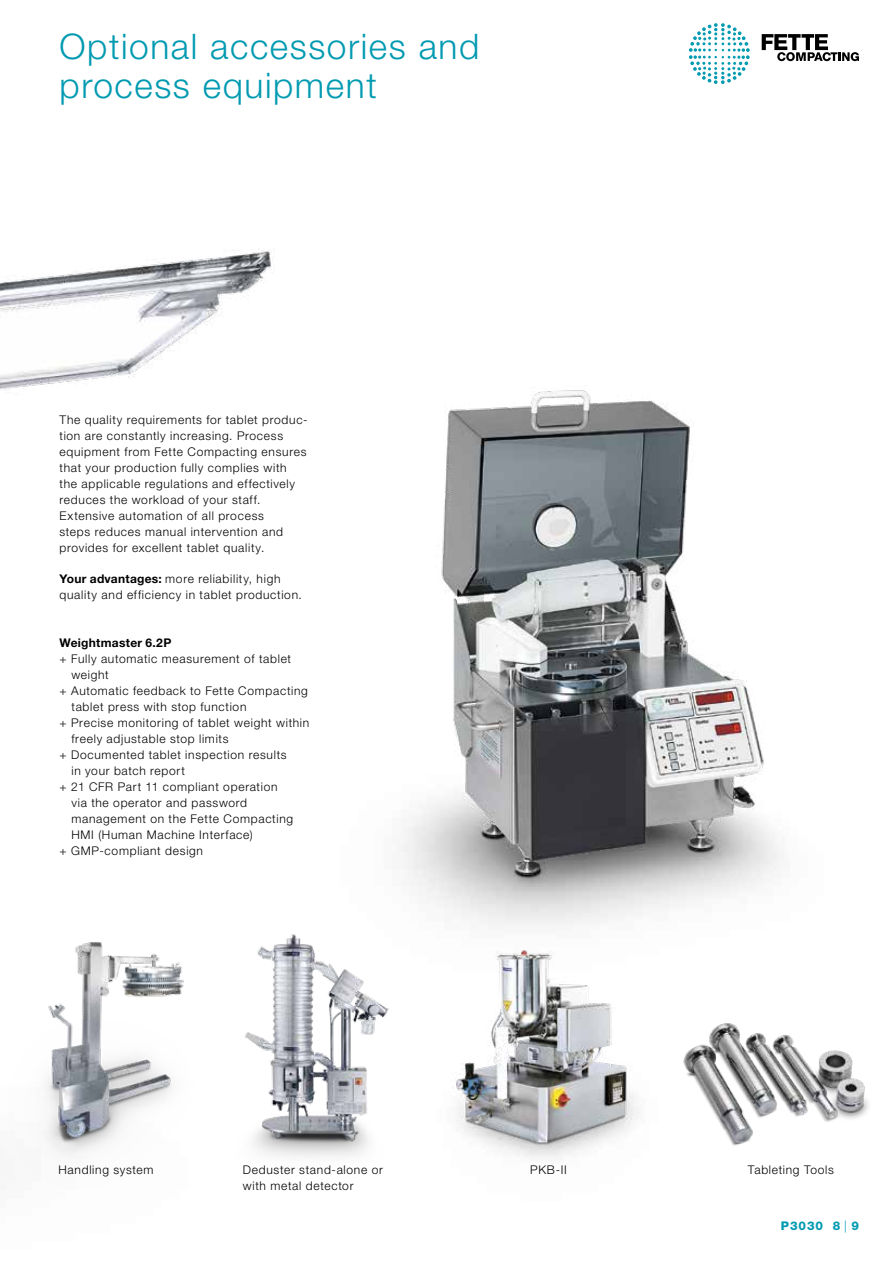
<style>
.page{position:relative;width:893px;height:1263px;background:#fff}
.page>*{position:absolute;margin:0;border:0;box-sizing:border-box;transform-origin:0 0}
.t1{font:300 35.25px/39px "Helvetica Neue LT Pro";letter-spacing:.045em;color:#009ab1}
.t2{font:300 12px/15.9px "Helvetica Neue LT Pro";letter-spacing:.06em;color:#000}
.t3{font:700 12px "Helvetica Neue LT Pro";letter-spacing:.02em;color:#000}
.t4{font:800 12px "Helvetica Neue LT Pro";letter-spacing:.08em;color:#009ab1}
.s1{font-weight:700}
.s2{font-weight:300}
</style>
<div class="page">
<svg style="left:762px;top:34px;width:97px;height:27px"></svg>
<svg style="left:689px;top:23px;width:61px;height:61px"></svg>
<img style="left:0;top:249px;width:275px;height:140px">
<img style="left:399px;top:390px;width:384px;height:536px">
<img style="left:451px;top:950px;width:187px;height:208px">
<img style="left:244px;top:898px;width:179px;height:259px">
<img style="left:45px;top:942px;width:139px;height:214px">
<img style="left:683px;top:1023px;width:186px;height:123px">
<h1 class="t1" style="left:60px;top:26px;width:421px">Optional accessories and process equipment</h1>
<p class="t2" style="left:60px;top:411px;width:250px">The quality requirements for tablet produc&shy;tion are constantly increasing. Process equipment from Fette Compacting ensures that your production fully complies with<br>the applicable regulations and effectively reduces the workload of your staff.<br>Extensive automation of all process<br>steps reduces manual intervention and provides for excellent tablet quality.</p>
<p class="t2" style="left:60px;top:571px;width:244px"><span class="s1">Your advantages:</span> more reliability, high quality and efficiency in tablet production.</p>
<p class="t3" style="left:60px;top:635px;width:113px">Weightmaster 6.2P</p>
<p class="t2" style="left:60px;top:651px;width:233px">+ Fully automatic measurement of tablet</p>
<p class="t2" style="left:71px;top:667px;width:39px">weight</p>
<p class="t2" style="left:60px;top:682px;width:250px">+ Automatic feedback to Fette Compacting</p>
<p class="t2" style="left:71px;top:698px;width:177px">tablet press with stop function</p>
<p class="t2" style="left:60px;top:714px;width:251px">+ Precise monitoring of tablet weight within</p>
<p class="t2" style="left:71px;top:730px;width:159px">freely adjustable stop limits</p>
<p class="t2" style="left:60px;top:746px;width:229px">+ Documented tablet inspection results</p>
<p class="t2" style="left:71px;top:762px;width:115px">in your batch report</p>
<p class="t2" style="left:60px;top:778px;width:219px">+ 21 CFR Part 11 compliant operation</p>
<p class="t2" style="left:71px;top:794px;width:177px">via the operator and password</p>
<p class="t2" style="left:71px;top:810px;width:223px">management on the Fette Compacting</p>
<p class="t2" style="left:71px;top:826px;width:183px">HMI (Human Machine Interface)</p>
<p class="t2" style="left:60px;top:842px;width:145px">+ GMP-compliant design</p>
<p class="t2" style="left:58px;top:1161px;width:96px">Handling system</p>
<p class="t2" style="left:243px;top:1161px;width:142px">Deduster stand-alone or</p>
<p class="t2" style="left:530px;top:1161px;width:38px">PKB-II</p>
<p class="t2" style="left:243px;top:1177px;width:112px">with metal detector</p>
<p class="t2" style="left:748px;top:1161px;width:87px">Tableting Tools</p>
<p class="t4" style="left:781px;top:1219px;width:80px">P3030 8 <span class="s2">|</span> 9</p>
</div>
